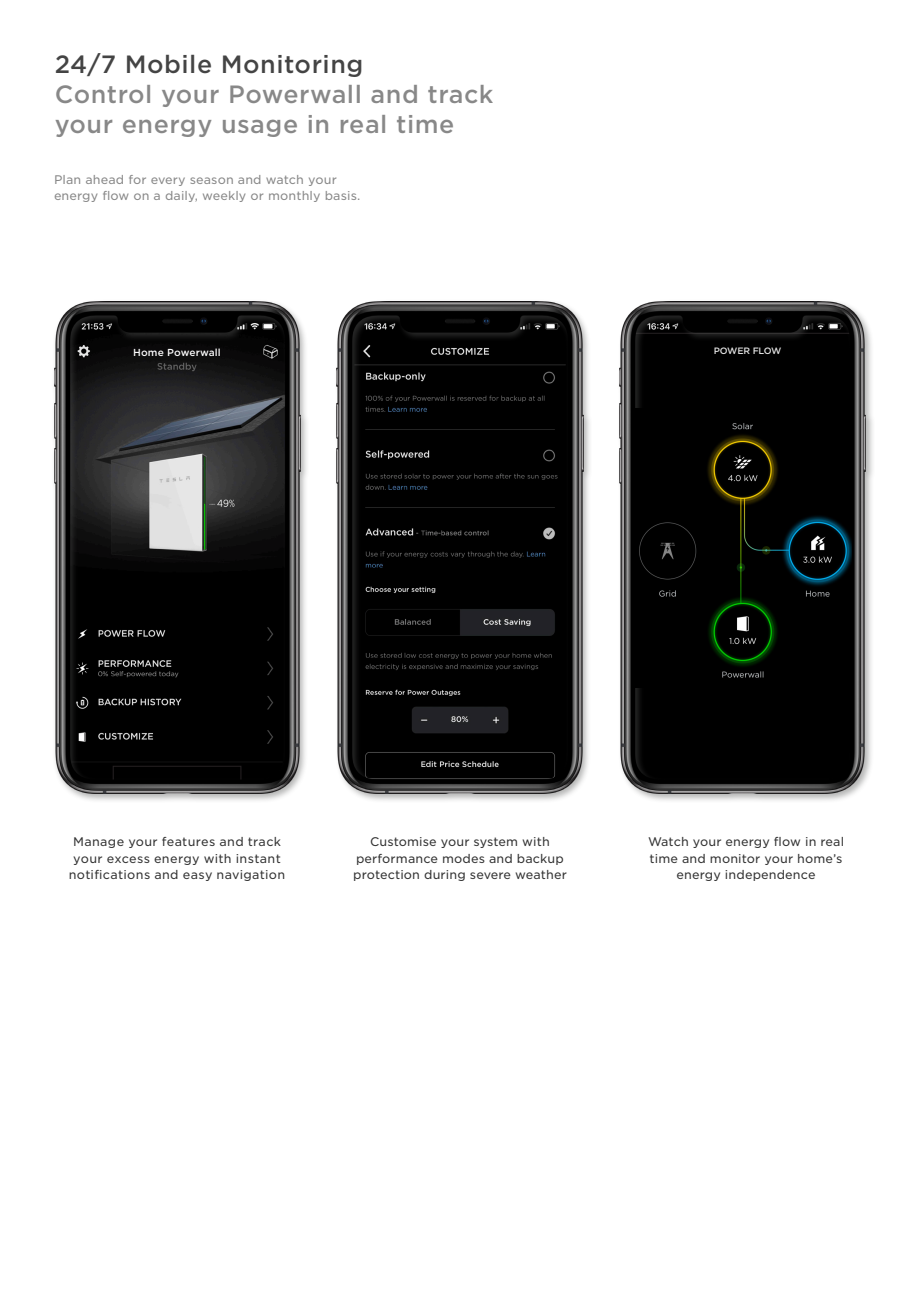
<style>
.page{position:relative;width:920px;height:1290px;background:#fff}
.page>*{position:absolute;margin:0;border:0;box-sizing:border-box;transform-origin:0 0}
.t1{font:500 24px/30px "Gotham S Sm";letter-spacing:.02em;color:#888}
.t2{font:500 24px "Gotham S Sm";letter-spacing:.02em;color:#444}
.t3{font:12px/16.5px "Gotham S Sm";letter-spacing:.01em;color:#333;text-align:center}
.t4{font:12px/16.5px "Gotham S Sm";letter-spacing:.03em;color:#333;text-align:center}
.t5{font:12px/16.5px "Gotham S Sm";letter-spacing:.01em;color:#888}
.t6{font:500 9.75px "Gotham S Sm";letter-spacing:.01em;color:#fff}
.t7{font:500 8.85px "Gotham S Sm";letter-spacing:-.02em;color:#e5e5e5}
</style>
<div class="page">
<div style="left:334px;top:299px;width:258px;height:505px;background:#5a5b5a;opacity:.45"></div>
<img style="left:337px;top:301px;width:246px;height:493px">
<div style="left:51px;top:299px;width:258px;height:505px;background:#5a5b5a;opacity:.45"></div>
<img style="left:54px;top:301px;width:246px;height:493px">
<div style="left:617px;top:299px;width:258px;height:505px;background:#5a5b5a;opacity:.45"></div>
<img style="left:620px;top:301px;width:246px;height:493px">
<img style="left:634px;top:408px;width:218px;height:279px">
<div style="left:713px;top:346px;width:64px;height:12px;background:#000"></div>
<p class="t2" style="left:55px;top:48px;width:310px">24/7 Mobile Monitoring</p>
<p class="t1" style="left:55px;top:79px;width:440px">Control your Powerwall and track your energy usage in real time</p>
<p class="t5" style="left:54px;top:171px;width:308px">Plan ahead for every season and watch your energy flow on a daily, weekly or monthly basis.</p>
<p class="t6" style="left:133px;top:346px;width:89px">Home Powerwall</p>
<p class="t7" style="left:714px;top:345px;width:69px">POWER FLOW</p>
<p class="t4" style="left:69px;top:833px;width:218px">Manage your features and track your excess energy with instant notifications and easy navigation</p>
<p class="t3" style="left:353px;top:833px;width:215px">Customise your system with performance modes and backup protection during severe weather</p>
<p class="t3" style="left:648px;top:833px;width:198px">Watch your energy flow in real</p>
<p class="t3" style="left:650px;top:850px;width:195px">time and monitor your home’s</p>
<p class="t3" style="left:677px;top:866px;width:140px">energy independence</p>
</div>
